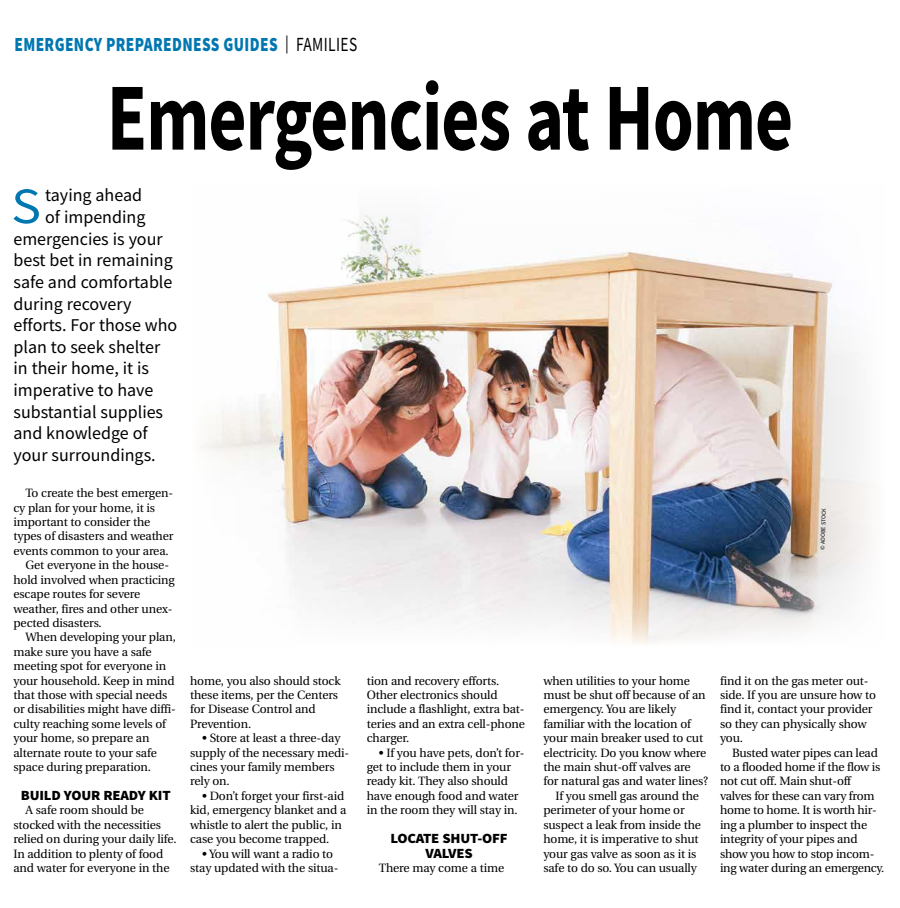
<style>
.page{position:relative;width:900px;height:908px;background:#fff}
.page>*{position:absolute;margin:0;border:0;box-sizing:border-box;transform-origin:0 0}
.t1{font:700 96px "Source Sans Pro";letter-spacing:-.015em;color:#000;scale:.77 1}
.t2{font:50.9px "Source Sans Pro";color:#0077b1;scale:1.1 1}
.t3{font:900 20px "Source Sans Pro";letter-spacing:.025em;color:#0077b1;scale:.77 1}
.t4{font:18px "Source Sans Pro";color:#000}
.t5{font:900 14px/14.4px "Source Sans Pro";letter-spacing:-.01em;color:#000;text-align:center;scale:1.05 1}
.t6{font:12px/14.4px "Utopia";letter-spacing:-.01em;color:#000}
.t7{font:6px "Source Sans Pro";color:#000}
.s1{font-weight:400;font-size:18px;color:#000}
.s2{font-weight:400;color:#000}
</style>
<div class="page">
<img style="left:202px;top:215px;width:667px;height:429px">
<h3 class="t3" style="left:14px;top:31px;width:447px">EMERGENCY PREPAREDNESS GUIDES <span class="s1">|</span> <span class="s2">FAMILIES</span></h3>
<h1 class="t1" style="left:107px;top:53px;width:893px">Emergencies at Home</h1>
<h2 class="t2" style="left:11px;top:174px;width:29px">S</h2>
<h3 class="t4" style="left:45px;top:184px;width:98px">taying ahead</h3>
<h3 class="t4" style="left:45px;top:205px;width:102px">of impending</h3>
<h3 class="t4" style="left:14px;top:227px;width:151px">emergencies is your</h3>
<h3 class="t4" style="left:14px;top:249px;width:161px">best bet in remaining</h3>
<h3 class="t4" style="left:14px;top:270px;width:160px">safe and comfortable</h3>
<h3 class="t4" style="left:14px;top:292px;width:119px">during recovery</h3>
<h3 class="t4" style="left:14px;top:313px;width:165px">efforts. For those who</h3>
<h3 class="t4" style="left:14px;top:335px;width:148px">plan to seek shelter</h3>
<h3 class="t4" style="left:14px;top:357px;width:137px">in their home, it is</h3>
<h3 class="t4" style="left:14px;top:378px;width:142px">imperative to have</h3>
<h3 class="t4" style="left:14px;top:400px;width:151px">substantial supplies</h3>
<h3 class="t4" style="left:14px;top:421px;width:136px">and knowledge of</h3>
<h3 class="t4" style="left:14px;top:443px;width:144px">your surroundings.</h3>
<p class="t6" style="left:26px;top:486px;width:149px">To create the best emergen-</p>
<p class="t6" style="left:14px;top:500px;width:143px">cy plan for your home, it is</p>
<p class="t6" style="left:14px;top:515px;width:138px">important to consider the</p>
<p class="t6" style="left:14px;top:529px;width:162px">types of disasters and weather</p>
<p class="t6" style="left:14px;top:543px;width:157px">events common to your area.</p>
<p class="t6" style="left:26px;top:558px;width:145px">Get everyone in the house-</p>
<p class="t6" style="left:14px;top:572px;width:163px">hold involved when practicing</p>
<p class="t6" style="left:14px;top:587px;width:128px">escape routes for severe</p>
<p class="t6" style="left:14px;top:601px;width:160px">weather, fires and other unex-</p>
<p class="t6" style="left:14px;top:615px;width:90px">pected disasters.</p>
<p class="t6" style="left:26px;top:630px;width:152px">When developing your plan,</p>
<p class="t6" style="left:14px;top:644px;width:140px">make sure you have a safe</p>
<p class="t6" style="left:14px;top:659px;width:154px">meeting spot for everyone in</p>
<p class="t6" style="left:14px;top:673px;width:163px">your household. Keep in mind</p>
<p class="t6" style="left:14px;top:687px;width:155px">that those with special needs</p>
<p class="t6" style="left:14px;top:702px;width:164px">or disabilities might have diffi-</p>
<p class="t6" style="left:14px;top:716px;width:154px">culty reaching some levels of</p>
<p class="t6" style="left:14px;top:731px;width:138px">your home, so prepare an</p>
<p class="t6" style="left:14px;top:745px;width:145px">alternate route to your safe</p>
<p class="t6" style="left:14px;top:759px;width:139px">space during preparation.</p>
<p class="t5" style="left:21px;top:787px;width:144px">BUILD YOUR READY KIT</p>
<p class="t6" style="left:14px;top:803px;width:165px;text-indent:12px">A safe room should be stocked with the necessities relied on during your daily life.<br>In addition to plenty of food and water for everyone in the</p>
<p class="t6" style="left:190px;top:673px;width:152px">home, you also should stock these items, per the Centers for Disease Control and<br>Prevention.</p>
<p class="t6" style="left:190px;top:731px;width:161px;text-indent:12px">• Store at least a three-day supply of the necessary medi&shy;cines your family members rely on.</p>
<p class="t6" style="left:190px;top:788px;width:158px;text-indent:12px">• Don’t forget your first-aid kid, emergency blanket and a whistle to alert the public, in case you become trapped.</p>
<p class="t6" style="left:190px;top:846px;width:150px;text-align:center">• You will want a radio to stay updated with the situa-</p>
<p class="t6" style="left:367px;top:673px;width:160px">tion and recovery efforts.<br>Other electronics should include a flashlight, extra bat&shy;teries and an extra cell-phone charger.</p>
<p class="t6" style="left:367px;top:745px;width:159px;text-indent:12px">• If you have pets, don’t for&shy;get to include them in your ready kit. They also should have enough food and water in the room they will stay in.</p>
<p class="t5" style="left:390px;top:830px;width:113px">LOCATE SHUT-OFF<br>VALVES</p>
<p class="t6" style="left:379px;top:860px;width:127px">There may come a time</p>
<p class="t7" style="left:819px;top:549px;width:43px;rotate:-88deg">© ADOBE STOCK</p>
<p class="t6" style="left:543px;top:673px;width:148px">when utilities to your home</p>
<p class="t6" style="left:543px;top:687px;width:164px">must be shut off because of an</p>
<p class="t6" style="left:543px;top:702px;width:134px">emergency. You are likely</p>
<p class="t6" style="left:543px;top:716px;width:149px">familiar with the location of</p>
<p class="t6" style="left:543px;top:731px;width:161px">your main breaker used to cut</p>
<p class="t6" style="left:543px;top:745px;width:164px">electricity. Do you know where</p>
<p class="t6" style="left:543px;top:759px;width:149px">the main shut-off valves are</p>
<p class="t6" style="left:543px;top:774px;width:166px">for natural gas and water lines?</p>
<p class="t6" style="left:555px;top:788px;width:145px">If you smell gas around the</p>
<p class="t6" style="left:543px;top:803px;width:143px">perimeter of your home or</p>
<p class="t6" style="left:543px;top:817px;width:159px">suspect a leak from inside the</p>
<p class="t6" style="left:543px;top:831px;width:157px">home, it is imperative to shut</p>
<p class="t6" style="left:543px;top:846px;width:155px">your gas valve as soon as it is</p>
<p class="t6" style="left:543px;top:860px;width:155px">safe to do so. You can usually</p>
<p class="t6" style="left:720px;top:673px;width:157px">find it on the gas meter out&shy;side. If you are unsure how to find it, contact your provider so they can physically show you.</p>
<p class="t6" style="left:720px;top:745px;width:166px;text-indent:12px">Busted water pipes can lead to a flooded home if the flow is not cut off. Main shut-off valves for these can vary from home to home. It is worth hir&shy;ing a plumber to inspect the integrity of your pipes and show you how to stop incom&shy;ing water during an emergency.</p>
</div>
